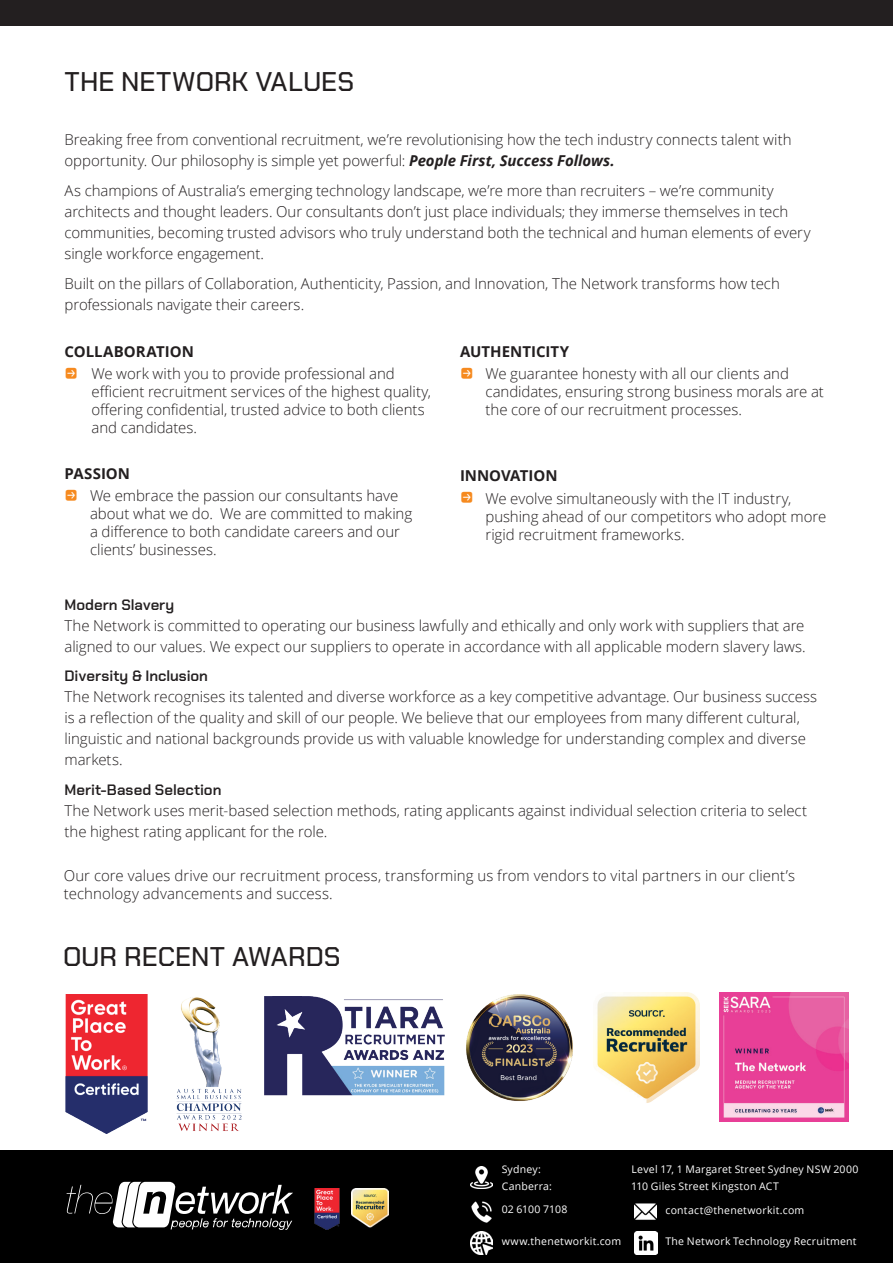
<style>
.page{position:relative;width:893px;height:1263px;background:#fff}
.page>*{position:absolute;margin:0;border:0;box-sizing:border-box;transform-origin:0 0}
.Title_Level_2{font:500 27px "Chakra Petch";color:#231f20}
.Mission{font:300 15px/21px "Open Sans";letter-spacing:-.005em;color:#231f20}
.Body_Text_Heading{font:700 15px "Open Sans";color:#231f20}
.Sidebar_Heading{font:10.5px "Open Sans";letter-spacing:.02em;color:#fff}
.Mission-2{font:10.5px "Open Sans";letter-spacing:.02em;color:#fff}
.Sidebar_Heading-2{font:10.5px "Open Sans";color:#fff}
.s1{font-weight:700;font-style:italic}
.s2{font-family:"Button Bonus Rounded Negative";font-weight:400;font-size:13.5px;color:#f68a1f}
.s3{font-family:"Chakra Petch";font-weight:600}
</style>
<div class="page">
<div style="left:0;top:0;width:893px;height:26px;background:#231f20"></div>
<img style="left:466px;top:994px;width:107px;height:107px">
<img style="left:265px;top:996px;width:179px;height:100px">
<img style="left:176px;top:997px;width:66px;height:134px">
<img style="left:595px;top:993px;width:105px;height:110px">
<img style="left:65px;top:994px;width:83px;height:139px">
<img style="left:719px;top:993px;width:129px;height:129px">
<div style="left:0;top:1150px;width:893px;height:113px;background:#000"></div>
<svg style="left:67px;top:1182px;width:226px;height:48px"></svg>
<img style="left:314px;top:1188px;width:26px;height:41px">
<img style="left:470px;top:1166px;width:22px;height:22px">
<img style="left:471px;top:1201px;width:21px;height:22px">
<img style="left:470px;top:1232px;width:22px;height:22px">
<img style="left:635px;top:1232px;width:22px;height:22px">
<img style="left:351px;top:1188px;width:37px;height:39px">
<img style="left:634px;top:1203px;width:22px;height:17px">
<p class="Title_Level_2" style="left:65px;top:65px;width:291px">THE NETWORK VALUES</p>
<p class="Mission" style="left:65px;top:129px;width:728px">Breaking free from conventional recruitment, we’re revolutionising how the tech industry connects talent with opportunity. Our philosophy is simple yet powerful: <span class="s1">People First, Success Follows.</span></p>
<p class="Mission" style="left:65px;top:180px;width:748px">As champions of Australia’s emerging technology landscape, we’re more than recruiters – we’re community architects and thought leaders. Our consultants don’t just place individuals; they immerse themselves in tech communities, becoming trusted advisors who truly understand both the technical and human elements of every single workforce engagement.</p>
<p class="Mission" style="left:65px;top:272px;width:717px">Built on the pillars of Collaboration, Authenticity, Passion, and Innovation, The Network transforms how tech professionals navigate their careers.</p>
<p class="Body_Text_Heading" style="left:65px;top:341px;width:131px">COLLABORATION</p>
<p class="Mission" style="left:92px;top:364px;width:341px;line-height:18px;text-indent:-27px"><span class="s2">P</span> We work with you to provide professional and efficient recruitment services of the highest quality, offering confidential, trusted advice to both clients and candidates.</p>
<p class="Body_Text_Heading" style="left:65px;top:463px;width:67px">PASSION</p>
<p class="Mission" style="left:90px;top:486px;width:324px;line-height:18px;text-indent:-26px"><span class="s2">P</span> We embrace the passion our consultants have about what we do. We are committed to making a difference to both candidate careers and our clients’ businesses.</p>
<p class="Body_Text_Heading" style="left:460px;top:341px;width:111px">AUTHENTICITY</p>
<p class="Mission" style="left:485px;top:364px;width:340px;line-height:18px;text-indent:-26px"><span class="s2">P</span> We guarantee honesty with all our clients and candidates, ensuring strong business morals are at the core of our recruitment processes.</p>
<p class="Body_Text_Heading" style="left:460px;top:465px;width:99px">INNOVATION</p>
<p class="Mission" style="left:485px;top:489px;width:342px;line-height:18px;text-indent:-26px"><span class="s2">P</span> We evolve simultaneously with the IT industry, pushing ahead of our competitors who adopt more rigid recruitment frameworks.</p>
<p class="Mission" style="left:65px;top:593px;width:743px"><span class="s3">Modern Slavery<br></span>The Network is committed to operating our business lawfully and ethically and only work with suppliers that are aligned to our values. We expect our suppliers to operate in accordance with all applicable modern slavery laws.</p>
<p class="Mission" style="left:65px;top:665px;width:754px"><span class="s3">Diversity &amp; Inclusion<br></span>The Network recognises its talented and diverse workforce as a key competitive advantage. Our business success is a reflection of the quality and skill of our people. We believe that our employees from many different cultural, linguistic and national backgrounds provide us with valuable knowledge for understanding complex and diverse markets.</p>
<p class="Mission" style="left:65px;top:778px;width:744px"><span class="s3">Merit-Based Selection<br></span>The Network uses merit-based selection methods, rating applicants against individual selection criteria to select the highest rating applicant for the role.</p>
<p class="Mission" style="left:64px;top:866px;width:733px;line-height:18px">Our core values drive our recruitment process, transforming us from vendors to vital partners in our client’s technology advancements and success.</p>
<p class="Title_Level_2" style="left:63px;top:940px;width:279px">OUR RECENT AWARDS</p>
<p class="Sidebar_Heading" style="left:502px;top:1162px;width:41px">Sydney:</p>
<p class="Sidebar_Heading" style="left:632px;top:1162px;width:228px">Level 17, 1 Margaret Street Sydney NSW 2000</p>
<p class="Sidebar_Heading" style="left:502px;top:1178px;width:52px">Canberra:</p>
<p class="Sidebar_Heading" style="left:631px;top:1178px;width:149px">110 Giles Street Kingston ACT</p>
<p class="Sidebar_Heading-2" style="left:502px;top:1202px;width:67px">02 6100 7108</p>
<p class="Mission-2" style="left:502px;top:1233px;width:121px">www.thenetworkit.com</p>
<p class="Sidebar_Heading" style="left:666px;top:1202px;width:140px">contact@thenetworkit.com</p>
<p class="Mission-2" style="left:665px;top:1233px;width:193px">The Network Technology Recruitment</p>
</div>
